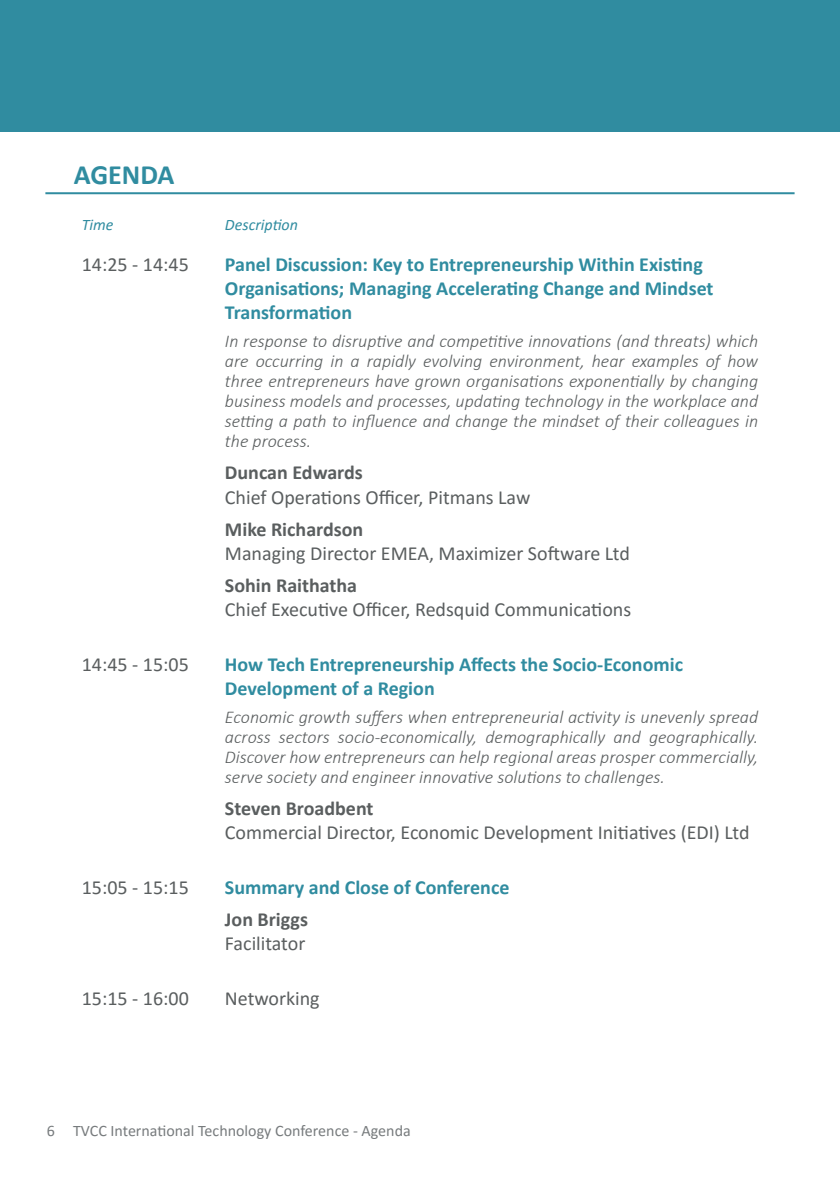
<style>
.page{position:relative;width:840px;height:1191px;background:#fff}
.page>*{position:absolute;margin:0;border:0;box-sizing:border-box;transform-origin:0 0}
.t1{font:700 28px "Calibri";color:#308ca0}
.t2{font:20px "Calibri";color:#5a5e5f}
.t3{font:700 20px/24px "Calibri";color:#308ca0}
.t4{font:700 20px "Calibri";color:#5a5e5f}
.t5{font:italic 300 18px/20px "Calibri";color:#5a5e5f;text-align:justify}
.t6{font:16px "Calibri";color:#777b7d}
.t7{font:italic 16px "Calibri";color:#308ca0}
</style>
<div class="page">
<hr style="left:45px;top:192px;width:749px;height:2px;background:#308ca0">
<div style="left:0;top:0;width:839px;height:131px;background:#308ca0"></div>
<p class="t1" style="left:74px;top:155px;width:102px">AGENDA</p>
<p class="t7" style="left:82px;top:214px;width:33px">Time</p>
<p class="t7" style="left:225px;top:214px;width:75px">Description</p>
<p class="t2" style="left:82px;top:251px;width:109px">14:25 - 14:45</p>
<p class="t3" style="left:225px;top:252px;width:490px">Panel Discussion: Key to Entrepreneurship Within Existing<br>Organisations; Managing Accelerating Change and Mindset<br>Transformation</p>
<p class="t5" style="left:225px;top:331px;width:534px">In response to disruptive and competitive innovations (and threats) which are occurring in a rapidly evolving environment, hear examples of how three entrepreneurs have grown organisations exponentially by changing business models and processes, updating technology in the workplace and setting a path to influence and change the mindset of their colleagues in the process.</p>
<p class="t4" style="left:225px;top:459px;width:139px">Duncan Edwards</p>
<p class="t2" style="left:225px;top:483px;width:307px">Chief Operations Officer, Pitmans Law</p>
<p class="t4" style="left:225px;top:515px;width:140px">Mike Richardson</p>
<p class="t2" style="left:225px;top:539px;width:406px">Managing Director EMEA, Maximizer Software Ltd</p>
<p class="t4" style="left:225px;top:571px;width:134px">Sohin Raithatha</p>
<p class="t2" style="left:225px;top:595px;width:407px">Chief Executive Officer, Redsquid Communications</p>
<p class="t2" style="left:82px;top:650px;width:109px">14:45 - 15:05</p>
<p class="t3" style="left:225px;top:651px;width:459px">How Tech Entrepreneurship Affects the Socio-Economic</p>
<p class="t3" style="left:225px;top:675px;width:211px">Development of a Region</p>
<p class="t5" style="left:225px;top:706px;width:534px">Economic growth suffers when entrepreneurial activity is unevenly spread across sectors socio-economically, demographically and geographically.<br>Discover how entrepreneurs can help regional areas prosper commercially, serve society and engineer innovative solutions to challenges.</p>
<p class="t4" style="left:225px;top:794px;width:150px">Steven Broadbent</p>
<p class="t2" style="left:225px;top:818px;width:526px">Commercial Director, Economic Development Initiatives (EDI) Ltd</p>
<p class="t2" style="left:82px;top:873px;width:109px">15:05 - 15:15</p>
<p class="t3" style="left:225px;top:874px;width:286px">Summary and Close of Conference</p>
<p class="t4" style="left:225px;top:905px;width:84px">Jon Briggs</p>
<p class="t2" style="left:225px;top:929px;width:82px">Facilitator</p>
<p class="t2" style="left:82px;top:984px;width:109px">15:15 - 16:00</p>
<p class="t2" style="left:225px;top:984px;width:96px">Networking</p>
<p class="t6" style="left:47px;top:1120px;width:365px">6 TVCC International Technology Conference - Agenda</p>
</div>
